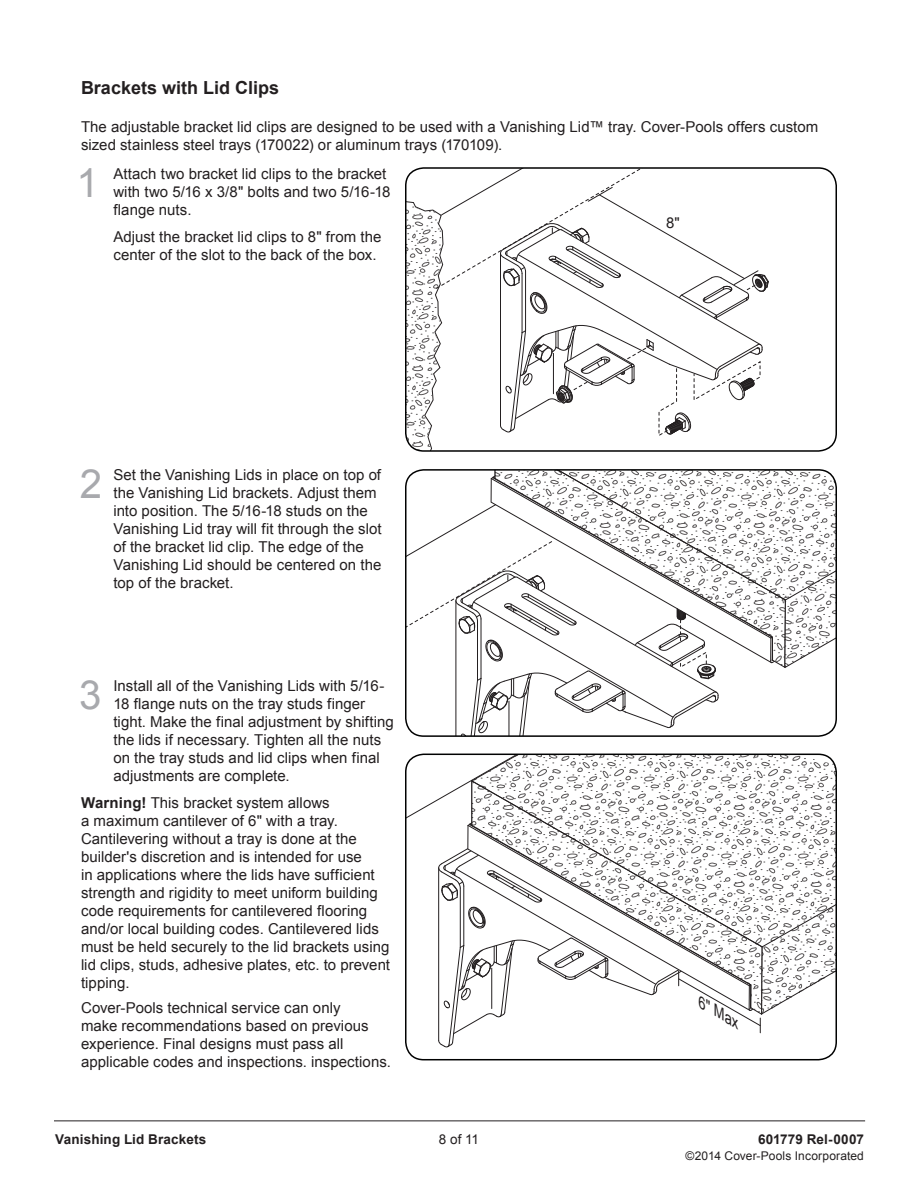
<style>
.page{position:relative;width:918px;height:1188px;background:#fff}
.page>*{position:absolute;margin:0;border:0;box-sizing:border-box;transform-origin:0 0}
.Instruction_Text{font:40.2px "Arial";color:#a8a9ad}
.Subsection_Title{font:700 18px "Arial";color:#231f20}
.Instruction_Text-2{font:15px/18px "Arial";color:#231f20}
.Warnings{font:15px/18px "Arial";letter-spacing:.005em;color:#231f20}
.Body_Copy{font:15px/18px "Arial";color:#231f20}
.t1{font:italic 15px "Arial";color:#231f20}
.t2{font:14.85px "Arial";color:#231f20}
.t3{font:700 13.5px "Arial";letter-spacing:.01em;color:#231f20}
.t4{font:13.5px "Arial";color:#231f20}
.t5{font:12px "Arial";letter-spacing:.015em;color:#231f20}
.s1{font-weight:700}
</style>
<div class="page">
<svg style="left:406px;top:170px;width:363px;height:281px"></svg>
<div style="left:405px;top:167px;width:432px;height:285px;border:2px solid #000101;border-radius:18px"></div>
<svg style="left:406px;top:470px;width:430px;height:266px"></svg>
<div style="left:405px;top:469px;width:432px;height:268px;border:2px solid #000101;border-radius:18px"></div>
<svg style="left:406px;top:754px;width:430px;height:294px"></svg>
<div style="left:405px;top:754px;width:432px;height:306px;border:2px solid #000101;border-radius:18px"></div>
<hr style="left:54px;top:1120px;width:811px;height:1px;background:#231f20">
<p class="Subsection_Title" style="left:81px;top:76px;width:200px">Brackets with Lid Clips</p>
<p class="Body_Copy" style="left:81px;top:118px;width:739px">The adjustable bracket lid clips are designed to be used with a Vanishing Lid™ tray. Cover-Pools offers custom sized stainless steel trays (170022) or aluminum trays (170109).</p>
<p class="Instruction_Text" style="left:77px;top:156px;width:24px">1</p>
<p class="Instruction_Text-2" style="left:113px;top:164px;width:279px">Attach two bracket lid clips to the bracket with two 5/16 x 3/8" bolts and two 5/16-18 flange nuts.</p>
<p class="Instruction_Text-2" style="left:113px;top:227px;width:270px">Adjust the bracket lid clips to 8" from the center of the slot to the back of the box.</p>
<p class="Instruction_Text" style="left:80px;top:458px;width:24px">2</p>
<p class="Instruction_Text-2" style="left:113px;top:466px;width:270px">Set the Vanishing Lids in place on top of the Vanishing Lid brackets. Adjust them into position. The 5/16-18 studs on the Vanishing Lid tray will fit through the slot of the bracket lid clip. The edge of the Vanishing Lid should be centered on the top of the bracket.</p>
<p class="Instruction_Text" style="left:79px;top:668px;width:24px">3</p>
<p class="Instruction_Text-2" style="left:113px;top:677px;width:282px">Install all of the Vanishing Lids with 5/16- 18 flange nuts on the tray studs finger tight. Make the final adjustment by shifting the lids if necessary. Tighten all the nuts on the tray studs and lid clips when final adjustments are complete.</p>
<p class="Warnings" style="left:81px;top:794px;width:311px"><span class="s1">Warning!</span> This bracket system allows<br>a maximum cantilever of 6" with a tray.<br>Cantilevering without a tray is done at the builder's discretion and is intended for use<br>in applications where the lids have sufficient strength and rigidity to meet uniform building code requirements for cantilevered flooring and/or local building codes. Cantilevered lids must be held securely to the lid brackets using lid clips, studs, adhesive plates, etc. to prevent tipping.</p>
<p class="Warnings" style="left:81px;top:999px;width:311px">Cover-Pools technical service can only<br>make recommendations based on previous experience. Final designs must pass all applicable codes and inspections. inspections.</p>
<p class="t2" style="left:666px;top:213px;width:15px">8"</p>
<p class="t1" style="left:706px;top:994px;width:47px;rotate:30deg">6" Max</p>
<p class="t3" style="left:55px;top:1130px;width:153px">Vanishing Lid Brackets</p>
<p class="t4" style="left:439px;top:1130px;width:42px">8 of 11</p>
<p class="t3" style="left:758px;top:1130px;width:107px">601779 Rel-0007</p>
<p class="t5" style="left:686px;top:1148px;width:180px">©2014 Cover-Pools Incorporated</p>
</div>
